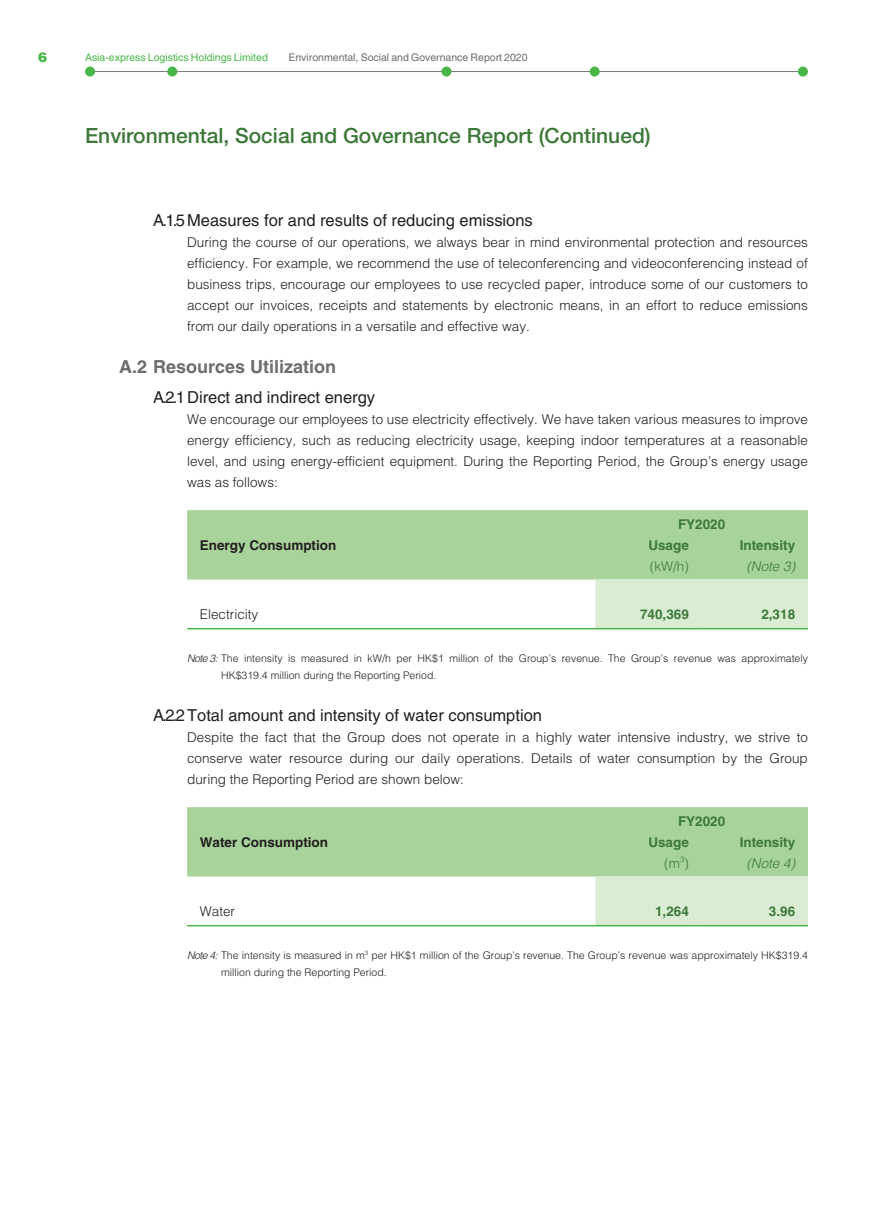
<style>
.page{position:relative;width:893px;height:1212px;background:#fff}
.page>*{position:absolute;margin:0;border:0;box-sizing:border-box;transform-origin:0 0}
.t1{font:500 21px "Helvetica Neue LT Std";color:#3c7938}
.t2{font:700 18px "Helvetica LT Std";color:#6c6d70}
.t3{font:16.5px "Helvetica LT Std";color:#231f20}
.t4{font:300 13.5px/21px "Helvetica LT Std";color:#231f20;text-align:justify}
.t5{font:700 13.5px "Helvetica LT Std";color:#3c7938}
.t6{font:700 13.5px "Helvetica LT Std";color:#231f20}
.t7{font:italic 300 13.5px "Helvetica LT Std";color:#3c7938}
.t8{font:300 13.5px "Helvetica LT Std";color:#3c7938}
.t9{font:900 13.5px "Helvetica LT Std";color:#49b748}
.t10{font:300 10.5px/16.5px "Helvetica LT Std";color:#231f20}
.t11{font:10.5px "Helvetica LT Std";color:#6c6d70}
.t12{font:10.5px "Helvetica LT Std";color:#49b748}
.t13{font:300 7.8px "Helvetica LT Std";color:#3c7938}
.s1{font-style:italic}
</style>
<div class="page">
<hr style="left:90px;top:71px;width:718px;height:1px;background:#76787b">
<div style="left:85px;top:67px;width:10px;height:10px;background:#49b748;border-radius:50%"></div>
<div style="left:167px;top:67px;width:10px;height:10px;background:#49b748;border-radius:50%"></div>
<div style="left:590px;top:67px;width:10px;height:10px;background:#49b748;border-radius:50%"></div>
<div style="left:441px;top:67px;width:10px;height:10px;background:#49b748;border-radius:50%"></div>
<div style="left:798px;top:67px;width:10px;height:10px;background:#49b748;border-radius:50%"></div>
<svg style="left:187px;top:510px;width:621px;height:119px"></svg>
<svg style="left:187px;top:807px;width:621px;height:119px"></svg>
<p class="t9" style="left:38px;top:48px;width:11px">6</p>
<p class="t12" style="left:85px;top:51px;width:184px">Asia-express Logistics Holdings Limited</p>
<p class="t11" style="left:288px;top:51px;width:241px">Environmental, Social and Governance Report 2020</p>
<h1 class="t1" style="left:85px;top:123px;width:567px">Environmental, Social and Governance Report (Continued)</h1>
<p class="t3" style="left:153px;top:211px;width:381px">A.1.5Measures for and results of reducing emissions</p>
<p class="t4" style="left:187px;top:232px;width:622px">During the course of our operations, we always bear in mind environmental protection and resources efficiency. For example, we recommend the use of teleconferencing and videoconferencing instead of business trips, encourage our employees to use recycled paper, introduce some of our customers to accept our invoices, receipts and statements by electronic means, in an effort to reduce emissions from our daily operations in a versatile and effective way.</p>
<h2 class="t2" style="left:119px;top:356px;width:219px">A.2 Resources Utilization</h2>
<p class="t3" style="left:153px;top:387px;width:224px">A.2.1Direct and indirect energy</p>
<p class="t4" style="left:187px;top:408px;width:622px">We encourage our employees to use electricity effectively. We have taken various measures to improve energy efficiency, such as reducing electricity usage, keeping indoor temperatures at a reasonable level, and using energy-efficient equipment. During the Reporting Period, the Group’s energy usage was as follows:</p>
<p class="t5" style="left:678px;top:516px;width:49px">FY2020</p>
<p class="t6" style="left:200px;top:537px;width:138px">Energy Consumption</p>
<p class="t5" style="left:648px;top:537px;width:42px">Usage</p>
<p class="t5" style="left:740px;top:537px;width:57px">Intensity</p>
<p class="t8" style="left:650px;top:558px;width:41px">(kW/h)</p>
<p class="t7" style="left:746px;top:558px;width:50px">(Note 3)</p>
<p class="t4" style="left:200px;top:604px;width:60px">Electricity</p>
<p class="t5" style="left:640px;top:606px;width:50px">740,369</p>
<p class="t5" style="left:761px;top:606px;width:35px">2,318</p>
<p class="t10" style="left:221px;top:650px;width:588px;text-indent:-34px"><span class="s1">Note 3:</span> The intensity is measured in kW/h per HK$1 million of the Group’s revenue. The Group’s revenue was approximately<br>HK$319.4 million during the Reporting Period.</p>
<p class="t3" style="left:153px;top:705px;width:390px">A.2.2Total amount and intensity of water consumption</p>
<p class="t4" style="left:187px;top:726px;width:622px">Despite the fact that the Group does not operate in a highly water intensive industry, we strive to conserve water resource during our daily operations. Details of water consumption by the Group during the Reporting Period are shown below:</p>
<p class="t5" style="left:678px;top:813px;width:49px">FY2020</p>
<p class="t6" style="left:200px;top:834px;width:130px">Water Consumption</p>
<p class="t5" style="left:648px;top:834px;width:42px">Usage</p>
<p class="t5" style="left:740px;top:834px;width:57px">Intensity</p>
<p class="t8" style="left:664px;top:855px;width:26px">(m )</p>
<p class="t13" style="left:680px;top:854px;width:6px">3</p>
<p class="t7" style="left:746px;top:855px;width:50px">(Note 4)</p>
<p class="t4" style="left:200px;top:901px;width:37px">Water</p>
<p class="t5" style="left:655px;top:903px;width:35px">1,264</p>
<p class="t5" style="left:769px;top:903px;width:28px">3.96</p>
<p class="t10" style="left:221px;top:947px;width:588px;text-indent:-34px"><span class="s1">Note 4:</span> The intensity is measured in m<sup>3</sup> per HK$1 million of the Group’s revenue. The Group’s revenue was approximately HK$319.4 million during the Reporting Period.</p>
</div>
